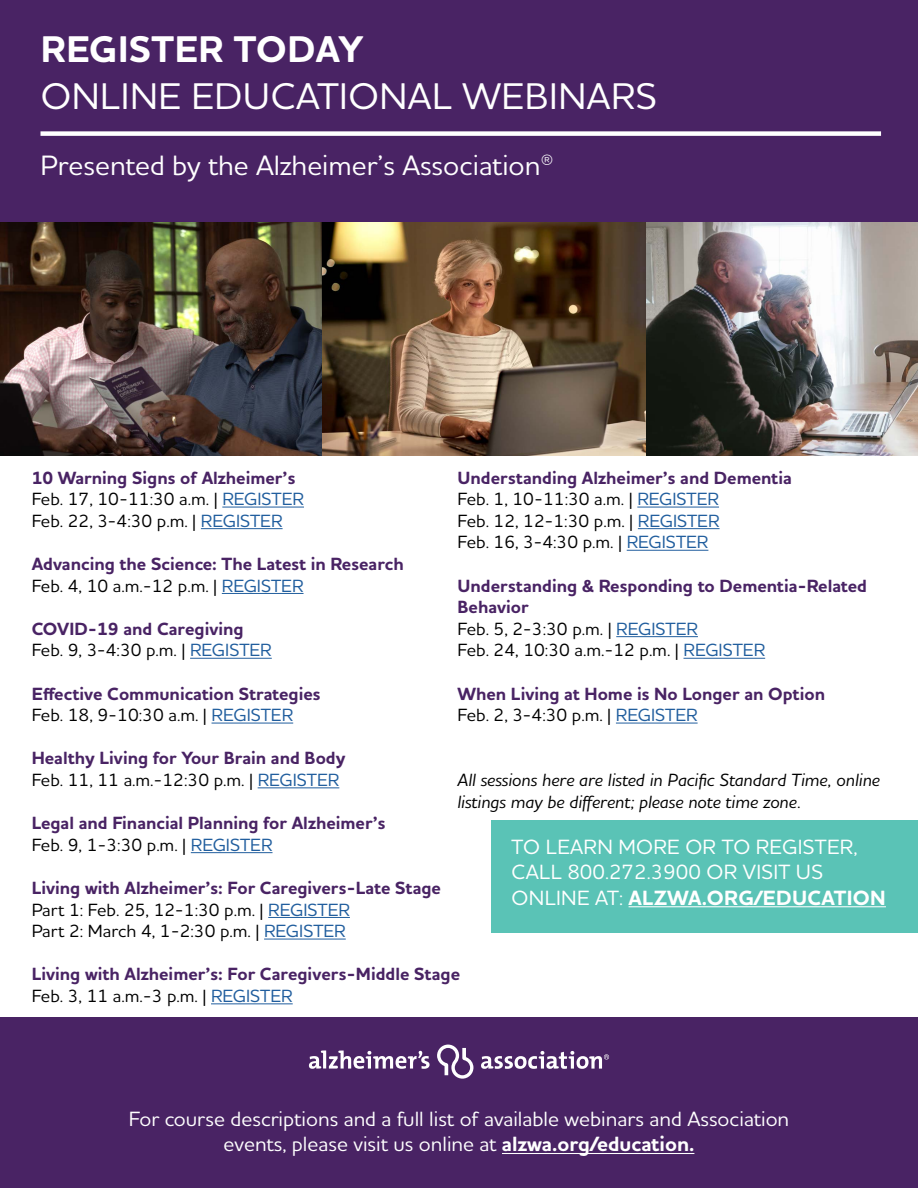
<style>
.page{position:relative;width:918px;height:1188px;background:#fff}
.page>*{position:absolute;margin:0;border:0;box-sizing:border-box;transform-origin:0 0}
.t1{font:500 37.8px "Houschka Alt Pro";letter-spacing:.015em;color:#fff}
.t2{font:700 37.8px "Houschka Alt Pro";letter-spacing:.015em;color:#fff}
.t3{font:500 28.5px "Houschka Alt Pro";color:#fff}
.t4{font:500 21px/25.2px "Houschka Alt Pro";color:#fff}
.t5{font:700 18px/21.6px "Houschka Alt Pro";color:#492364}
.t6{font:500 18px/21.6px "Houschka Alt Pro";color:#000}
.t7{font:italic 500 18px/21.6px "Houschka Alt Pro";color:#000}
.s1{font-weight:700;color:#492364}
.s2{color:#215e9e}
.s3{font-weight:500;color:#000}
.s4{font-weight:500;color:#215e9e}
.s5{font-weight:700}
</style>
<div class="page">
<div style="left:492px;top:820px;width:426px;height:113px;background:#5ac3b6"></div>
<hr style="left:629px;top:906px;width:257px;height:1px;background:#fff">
<div style="left:0;top:0;width:918px;height:233px;background:#492364"></div>
<div style="left:0;top:1017px;width:918px;height:171px;background:#492364"></div>
<hr style="left:502px;top:1153px;width:192px;height:1px;background:#fff">
<hr style="left:637px;top:507px;width:82px;height:1px;background:#215e9e">
<hr style="left:638px;top:528px;width:82px;height:1px;background:#215e9e">
<hr style="left:627px;top:550px;width:81px;height:1px;background:#215e9e">
<hr style="left:616px;top:636px;width:82px;height:1px;background:#215e9e">
<hr style="left:684px;top:658px;width:81px;height:1px;background:#215e9e">
<hr style="left:616px;top:723px;width:82px;height:1px;background:#215e9e">
<hr style="left:222px;top:507px;width:82px;height:1px;background:#215e9e">
<hr style="left:201px;top:528px;width:82px;height:1px;background:#215e9e">
<hr style="left:222px;top:593px;width:82px;height:1px;background:#215e9e">
<hr style="left:190px;top:658px;width:82px;height:1px;background:#215e9e">
<hr style="left:212px;top:723px;width:81px;height:1px;background:#215e9e">
<hr style="left:258px;top:787px;width:81px;height:1px;background:#215e9e">
<hr style="left:191px;top:852px;width:82px;height:1px;background:#215e9e">
<hr style="left:268px;top:917px;width:82px;height:1px;background:#215e9e">
<hr style="left:264px;top:939px;width:82px;height:1px;background:#215e9e">
<hr style="left:211px;top:1003px;width:82px;height:1px;background:#215e9e">
<div style="left:40px;top:131px;width:841px;height:5px;background:#fff"></div>
<svg style="left:437px;top:1045px;width:36px;height:34px"></svg>
<svg style="left:309px;top:1050px;width:121px;height:19px"></svg>
<svg style="left:481px;top:1051px;width:128px;height:18px"></svg>
<img style="left:0;top:222px;width:323px;height:234px">
<img style="left:323px;top:222px;width:324px;height:234px">
<img style="left:647px;top:222px;width:271px;height:234px">
<h1 class="t2" style="left:41px;top:24px;width:324px">REGISTER TODAY</h1>
<h1 class="t1" style="left:41px;top:72px;width:617px">ONLINE EDUCATIONAL WEBINARS</h1>
<h2 class="t3" style="left:40px;top:147px;width:515px">Presented by the Alzheimer’s Association®</h2>
<p class="t6" style="left:32px;top:466px;width:274px"><span class="s1">10 Warning Signs of Alzheimer’s<br></span>Feb. 17, 10-11:30 a.m. | <span class="s2">REGISTER<br></span>Feb. 22, 3-4:30 p.m. | <span class="s2">REGISTER</span></p>
<p class="t5" style="left:32px;top:553px;width:374px">Advancing the Science: The Latest in Research<br><span class="s3">Feb. 4, 10 a.m.-12 p.m. |</span> <span class="s4">REGISTER</span></p>
<p class="t5" style="left:32px;top:618px;width:242px">COVID-19 and Caregiving<br><span class="s3">Feb. 9, 3-4:30 p.m. |</span> <span class="s4">REGISTER</span></p>
<p class="t5" style="left:32px;top:683px;width:290px">Effective Communication Strategies<br><span class="s3">Feb. 18, 9-10:30 a.m. |</span> <span class="s4">REGISTER</span></p>
<p class="t5" style="left:32px;top:748px;width:315px">Healthy Living for Your Brain and Body<br><span class="s3">Feb. 11, 11 a.m.-12:30 p.m. |</span> <span class="s4">REGISTER</span></p>
<p class="t5" style="left:32px;top:813px;width:355px">Legal and Financial Planning for Alzheimer’s<br><span class="s3">Feb. 9, 1-3:30 p.m. |</span> <span class="s4">REGISTER</span></p>
<p class="t6" style="left:32px;top:877px;width:411px"><span class="s1">Living with Alzheimer’s: For Caregivers-Late Stage<br></span>Part 1: Feb. 25, 12-1:30 p.m. | <span class="s2">REGISTER<br></span>Part 2: March 4, 1-2:30 p.m. | <span class="s2">REGISTER</span></p>
<p class="t5" style="left:32px;top:964px;width:430px">Living with Alzheimer’s: For Caregivers-Middle Stage<br><span class="s3">Feb. 3, 11 a.m.-3 p.m. |</span> <span class="s4">REGISTER</span></p>
<p class="t6" style="left:458px;top:466px;width:336px"><span class="s1">Understanding Alzheimer’s and Dementia </span>Feb. 1, 10-11:30 a.m. | <span class="s2">REGISTER<br></span>Feb. 12, 12-1:30 p.m. | <span class="s2">REGISTER<br></span>Feb. 16, 3-4:30 p.m. | <span class="s2">REGISTER</span></p>
<p class="t5" style="left:458px;top:575px;width:411px">Understanding &amp; Responding to Dementia-Related<br>Behavior<br><span class="s3">Feb. 5, 2-3:30 p.m. |</span> <span class="s4">REGISTER<br></span><span class="s3">Feb. 24, 10:30 a.m.-12 p.m. |</span> <span class="s4">REGISTER</span></p>
<p class="t5" style="left:458px;top:683px;width:369px">When Living at Home is No Longer an Option<br><span class="s3">Feb. 2, 3-4:30 p.m. |</span> <span class="s4">REGISTER</span></p>
<p class="t7" style="left:458px;top:769px;width:424px">All sessions here are listed in Pacific Standard Time, online listings may be different; please note time zone.</p>
<p class="t4" style="left:512px;top:834px;width:376px">TO LEARN MORE OR TO REGISTER,<br>CALL 800.272.3900 OR VISIT US<br>ONLINE AT: <span class="s5">ALZWA.ORG/EDUCATION</span></p>
<p class="t4" style="left:129px;top:1106px;width:662px;text-align:center">For course descriptions and a full list of available webinars and Association events, please visit us online at <span class="s5">alzwa.org/education.</span></p>
</div>
